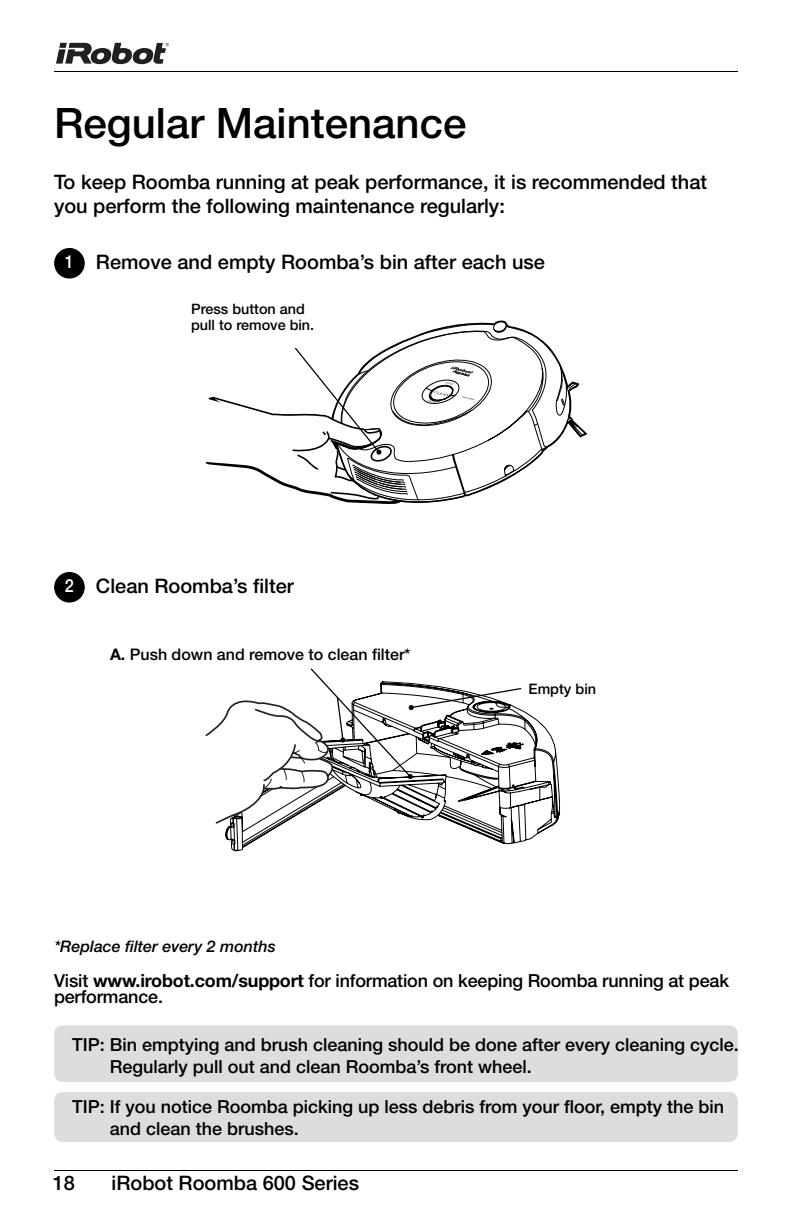
<style>
.page{position:relative;width:792px;height:1224px;background:#fff}
.page>*{position:absolute;margin:0;border:0;box-sizing:border-box;transform-origin:0 0}
.t1{font:500 42px "Helvetica Neue LT Pro";color:#000}
.t2{font:500 20px/24px "Helvetica Neue LT Pro";color:#000}
.t3{font:500 18px/22px "Helvetica Neue LT Pro";color:#000}
.t4{font:500 16px "Helvetica Neue LT Pro";color:#000}
.t5{font:italic 500 16px "Helvetica Neue";color:#000}
.t6{font:500 14.4px/16.2px "Helvetica Neue LT Pro";color:#000}
.s1{font-size:18px;color:#fff}
.s2{font-weight:700}
</style>
<div class="page">
<hr style="left:54px;top:1170px;width:684px;height:1px;background:#000">
<hr style="left:54px;top:71px;width:684px;height:1px;background:#000">
<svg style="left:56px;top:43px;width:113px;height:21px"></svg>
<div style="left:54px;top:1025px;width:684px;height:57px;background:#dcddde;border-radius:9px"></div>
<div style="left:54px;top:1092px;width:684px;height:50px;background:#dcddde;border-radius:9px"></div>
<svg style="left:225px;top:710px;width:335px;height:142px"></svg>
<div style="left:55px;top:249px;width:29px;height:29px;background:#000;border-radius:50%"></div>
<div style="left:54px;top:248px;width:31px;height:31px;border:1px solid #000;border-radius:50%"></div>
<div style="left:55px;top:573px;width:29px;height:29px;background:#000;border-radius:50%"></div>
<div style="left:54px;top:572px;width:31px;height:31px;border:1px solid #000;border-radius:50%"></div>
<svg style="left:206px;top:320px;width:380px;height:184px"></svg>
<svg style="left:205px;top:668px;width:318px;height:157px"></svg>
<h1 class="t1" style="left:54px;top:98px;width:414px">Regular Maintenance</h1>
<p class="t2" style="left:54px;top:170px;width:655px">To keep Roomba running at peak performance, it is recommended that you perform the following maintenance regularly:</p>
<p class="t2" style="left:65px;top:249px;width:482px"><span class="s1">1</span> Remove and empty Roomba’s bin after each use</p>
<p class="t6" style="left:191px;top:300px;width:125px">Press button and pull to remove bin.</p>
<p class="t2" style="left:65px;top:573px;width:231px"><span class="s1">2</span> Clean Roomba’s filter</p>
<p class="t4" style="left:110px;top:645px;width:302px"><span class="s2">A.</span> Push down and remove to clean filter*</p>
<p class="t5" style="left:54px;top:937px;width:223px">*Replace filter every 2 months</p>
<p class="t6" style="left:529px;top:681px;width:69px">Empty bin</p>
<p class="t3" style="left:54px;top:972px;width:677px;line-height:16px">Visit <span class="s2">www.irobot.com/support</span> for information on keeping Roomba running at peak performance.</p>
<p class="t3" style="left:110px;top:1033px;width:631px;text-indent:-38px">Tip: Bin emptying and brush cleaning should be done after every cleaning cycle.<br>Regularly pull out and clean Roomba’s front wheel.</p>
<p class="t3" style="left:110px;top:1095px;width:616px;text-indent:-38px">Tip: If you notice Roomba picking up less debris from your floor, empty the bin and clean the brushes.</p>
<p class="t2" style="left:53px;top:1171px;width:24px">18</p>
<p class="t2" style="left:112px;top:1171px;width:249px">iRobot Roomba 600 Series</p>
</div>
